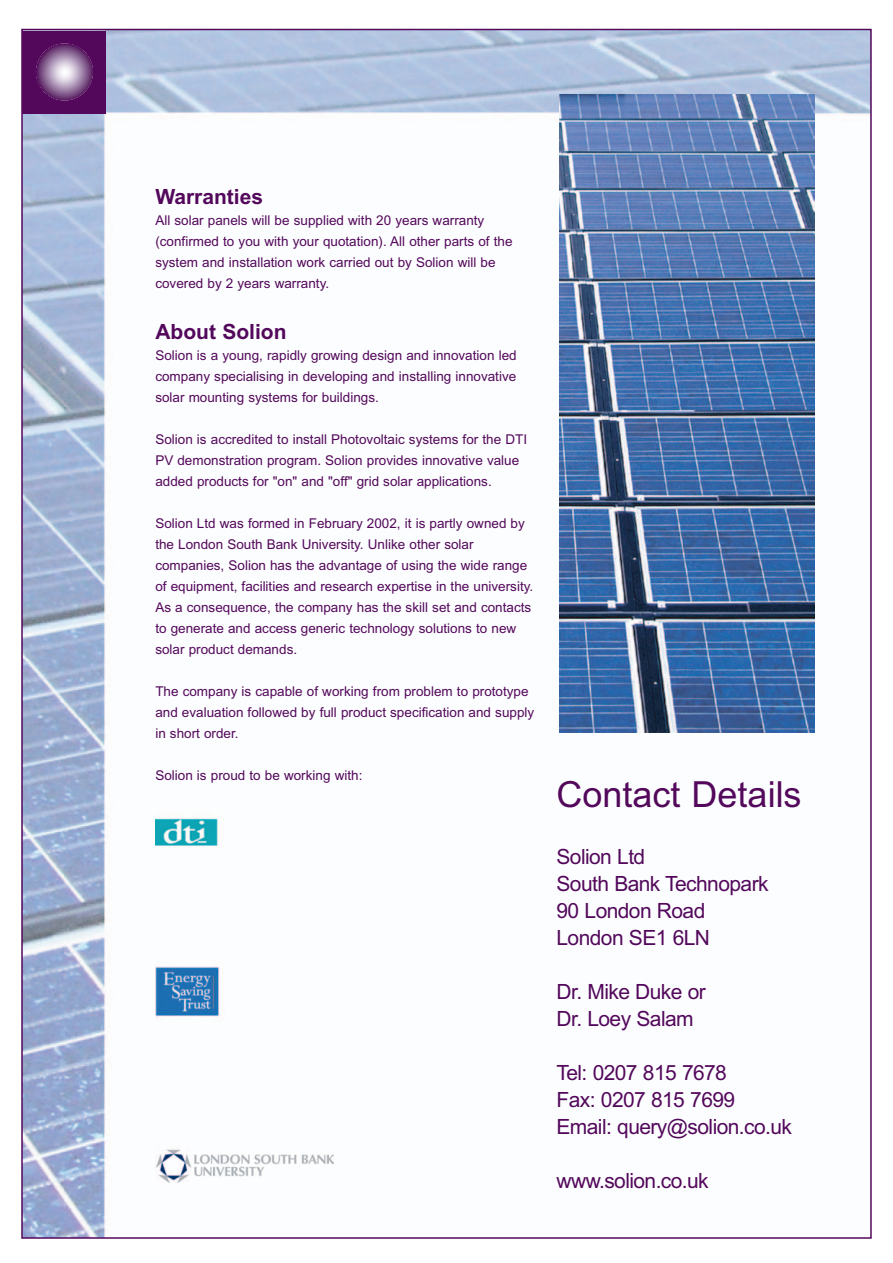
<style>
.page{position:relative;width:893px;height:1263px;background:#fff}
.page>*{position:absolute;margin:0;border:0;box-sizing:border-box;transform-origin:0 0}
.t1{font:36px "Arial";color:#53085b}
.t2{font:21px/27px "Arial";letter-spacing:-.03em;color:#53085b}
.t3{font:700 21px "Arial";color:#53085b}
.t4{font:13.5px/21px "Arial";color:#53085b}
</style>
<div class="page">
<img style="left:24px;top:32px;width:637px;height:627px">
<img style="left:661px;top:32px;width:208px;height:83px">
<img style="left:24px;top:659px;width:310px;height:577px">
<div style="left:23px;top:31px;width:83px;height:83px;background:#53085b"></div>
<svg style="left:36px;top:43px;width:57px;height:57px;background:#95739e"></svg>
<img style="left:559px;top:95px;width:256px;height:638px">
<img style="left:155px;top:813px;width:178px;height:369px">
<h2 class="t3" style="left:155px;top:184px;width:109px">Warranties</h2>
<p class="t4" style="left:155px;top:210px;width:359px">All solar panels will be supplied with 20 years warranty (confirmed to you with your quotation). All other parts of the system and installation work carried out by Solion will be covered by 2 years warranty.</p>
<h2 class="t3" style="left:155px;top:319px;width:133px">About Solion</h2>
<p class="t4" style="left:155px;top:345px;width:363px;text-align:justify">Solion is a young, rapidly growing design and innovation led company specialising in developing and installing innovative solar mounting systems for buildings.</p>
<p class="t4" style="left:155px;top:429px;width:373px">Solion is accredited to install Photovoltaic systems for the DTI<br>PV demonstration program. Solion provides innovative value added products for "on" and "off" grid solar applications.</p>
<p class="t4" style="left:155px;top:513px;width:379px">Solion Ltd was formed in February 2002, it is partly owned by the London South Bank University. Unlike other solar companies, Solion has the advantage of using the wide range of equipment, facilities and research expertise in the university.<br>As a consequence, the company has the skill set and contacts to generate and access generic technology solutions to new solar product demands.</p>
<p class="t4" style="left:155px;top:681px;width:380px">The company is capable of working from problem to prototype and evaluation followed by full product specification and supply in short order.</p>
<p class="t4" style="left:155px;top:765px;width:209px">Solion is proud to be working with:</p>
<h1 class="t1" style="left:557px;top:773px;width:247px">Contact Details</h1>
<h2 class="t2" style="left:557px;top:843px;width:213px">Solion Ltd<br>South Bank Technopark<br>90 London Road<br>London SE1 6LN</h2>
<h2 class="t2" style="left:557px;top:978px;width:151px">Dr. Mike Duke or<br>Dr. Loey Salam</h2>
<h2 class="t2" style="left:557px;top:1059px;width:237px">Tel: 0207 815 7678<br>Fax: 0207 815 7699<br>Email: query@solion.co.uk</h2>
<h2 class="t2" style="left:557px;top:1167px;width:154px">www.solion.co.uk</h2>
</div>
